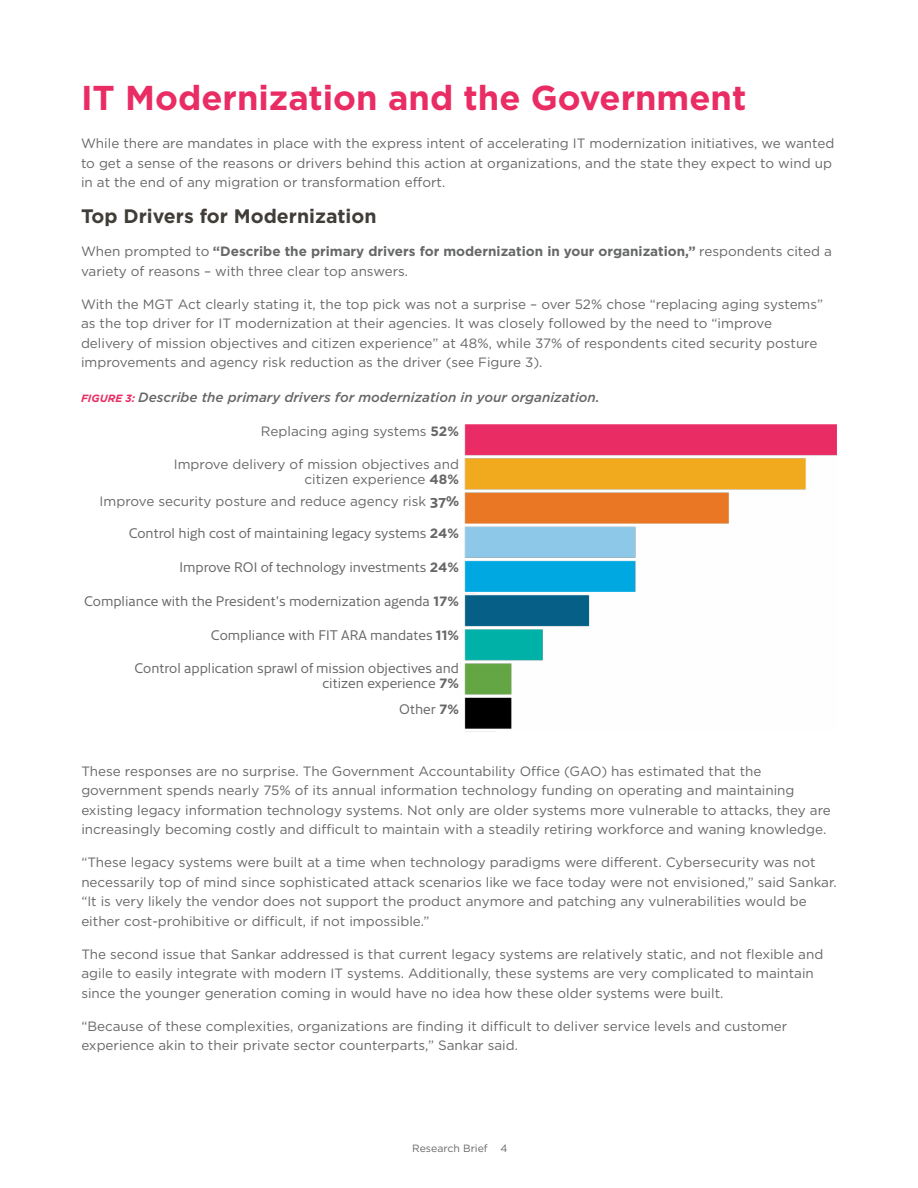
<style>
.page{position:relative;width:918px;height:1188px;background:#fff}
.page>*{position:absolute;margin:0;border:0;box-sizing:border-box;transform-origin:0 0}
.t1{font:700 34.5px "Gotham";color:#e92c63}
.t2{font:700 19.5px "Gotham";color:#413d39}
.t3{font:13.5px/19.5px "Gotham";color:#666767}
.t4{font:13.5px/15px "Cresta";color:#666767;text-align:right}
.t5{font:italic 500 13.5px "Gotham";color:#666767}
.t6{font:10.5px "Gotham";color:#666767}
.s1{font-weight:700}
.s2{font-weight:700;font-size:10.5px;color:#e92c63}
.s3{font-family:"Cresta";font-weight:700}
.s4{font-family:"Gotham";font-weight:700}
</style>
<div class="page">
<img style="left:464px;top:424px;width:373px;height:305px">
<h1 class="t1" style="left:81px;top:77px;width:667px">IT Modernization and the Government</h1>
<p class="t3" style="left:81px;top:134px;width:755px">While there are mandates in place with the express intent of accelerating IT modernization initiatives, we wanted to get a sense of the reasons or drivers behind this action at organizations, and the state they expect to wind up in at the end of any migration or transformation effort.</p>
<h2 class="t2" style="left:81px;top:205px;width:297px">Top Drivers for Modernization</h2>
<p class="t3" style="left:81px;top:242px;width:753px">When prompted to <span class="s1">“Describe the primary drivers for modernization in your organization,”</span> respondents cited a variety of reasons – with three clear top answers.</p>
<p class="t3" style="left:81px;top:294px;width:744px">With the MGT Act clearly stating it, the top pick was not a surprise – over 52% chose “replacing aging systems” as the top driver for IT modernization at their agencies. It was closely followed by the need to “improve delivery of mission objectives and citizen experience” at 48%, while 37% of respondents cited security posture improvements and agency risk reduction as the driver (see Figure 3).</p>
<p class="t5" style="left:81px;top:390px;width:520px"><span class="s2">FIGURE 3:</span> Describe the primary drivers for modernization in your organization.</p>
<p class="t3" style="left:261px;top:421px;width:200px">Replacing aging systems <span class="s1">52%</span></p>
<p class="t3" style="left:174px;top:456px;width:287px;line-height:15px;text-align:right">Improve delivery of mission objectives and citizen experience <span class="s1">48%</span></p>
<p class="t3" style="left:100px;top:492px;width:361px">Improve security posture and reduce agency risk <span class="s3">37%</span></p>
<p class="t4" style="left:129px;top:525px;width:332px">Control high cost of maintaining legacy systems <span class="s4">24%</span></p>
<p class="t4" style="left:180px;top:559px;width:281px">Improve ROI of technology investments <span class="s4">24%</span></p>
<p class="t4" style="left:84px;top:593px;width:376px">Compliance with the President's modernization agenda <span class="s4">17%</span></p>
<p class="t4" style="left:211px;top:627px;width:250px">Compliance with FIT ARA mandates <span class="s4">11%</span></p>
<p class="t4" style="left:134px;top:660px;width:326px">Control application sprawl of mission objectives and citizen experience <span class="s4">7%</span></p>
<p class="t4" style="left:399px;top:701px;width:61px">Other <span class="s4">7%</span></p>
<p class="t3" style="left:81px;top:761px;width:751px">These responses are no surprise. The Government Accountability Office (GAO) has estimated that the government spends nearly 75% of its annual information technology funding on operating and maintaining existing legacy information technology systems. Not only are older systems more vulnerable to attacks, they are increasingly becoming costly and difficult to maintain with a steadily retiring workforce and waning knowledge.</p>
<p class="t3" style="left:81px;top:853px;width:757px">“These legacy systems were built at a time when technology paradigms were different. Cybersecurity was not necessarily top of mind since sophisticated attack scenarios like we face today were not envisioned,” said Sankar. “It is very likely the vendor does not support the product anymore and patching any vulnerabilities would be either cost-prohibitive or difficult, if not impossible.”</p>
<p class="t3" style="left:81px;top:944px;width:743px">The second issue that Sankar addressed is that current legacy systems are relatively static, and not flexible and agile to easily integrate with modern IT systems. Additionally, these systems are very complicated to maintain since the younger generation coming in would have no idea how these older systems were built.</p>
<p class="t3" style="left:81px;top:1016px;width:707px">“Because of these complexities, organizations are finding it difficult to deliver service levels and customer experience akin to their private sector counterparts,” Sankar said.</p>
<p class="t6" style="left:412px;top:1143px;width:97px">Research Brief 4</p>
</div>
